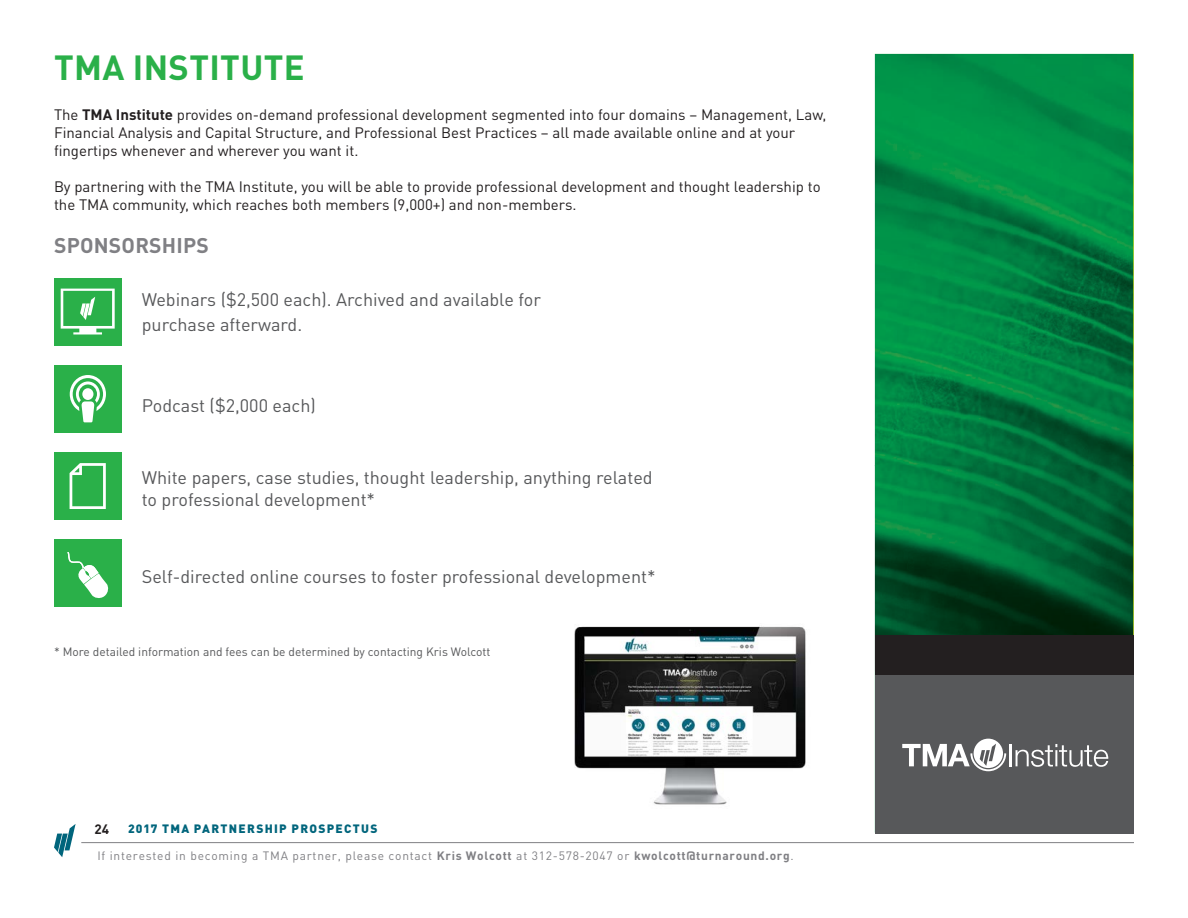
<style>
.page{position:relative;width:1188px;height:918px;background:#fff}
.page>*{position:absolute;margin:0;border:0;box-sizing:border-box;transform-origin:0 0}
.t1{font:700 34.5px "DINOT";letter-spacing:.01em;color:#2ab049}
.t2{font:700 21px "DINOT";letter-spacing:.01em;color:#808084}
.t3{font:18px/25.2px "DINOT";color:#57585a}
.t4{font:15px/18px "DINOT";color:#231f20}
.t5{font:700 13.5px "DINOT";color:#231f20}
.t6{font:12px "DINOT";letter-spacing:.06em;color:#808084}
.t7{font:12px "DINOT";color:#57585a}
.t8{font:900 12px "DINOT";letter-spacing:.105em;color:#00657c}
.s1{font-weight:700}
</style>
<div class="page">
<hr style="left:81px;top:842px;width:1053px;height:1px;background:#808084">
<svg style="left:54px;top:824px;width:22px;height:33px"></svg>
<img style="left:574px;top:626px;width:232px;height:179px">
<img style="left:875px;top:54px;width:258px;height:581px">
<div style="left:875px;top:635px;width:258px;height:198px;background:#231f20"></div>
<div style="left:875px;top:675px;width:258px;height:158px;background:#57585a"></div>
<div style="left:54px;top:278px;width:67px;height:67px;background:#2ab049"></div>
<svg style="left:61px;top:289px;width:54px;height:46px"></svg>
<div style="left:54px;top:452px;width:67px;height:68px;background:#2ab049"></div>
<svg style="left:70px;top:463px;width:36px;height:46px"></svg>
<div style="left:54px;top:539px;width:67px;height:68px;background:#2ab049"></div>
<svg style="left:67px;top:552px;width:42px;height:46px"></svg>
<div style="left:54px;top:365px;width:68px;height:68px;background:#2ab049"></div>
<svg style="left:70px;top:375px;width:36px;height:47px"></svg>
<hr style="left:1010px;top:744px;width:2px;height:22px;background:#fff">
<svg style="left:1016px;top:744px;width:92px;height:23px"></svg>
<svg style="left:902px;top:739px;width:105px;height:32px"></svg>
<h1 class="t1" style="left:54px;top:45px;width:252px">TMA INSTITUTE</h1>
<p class="t4" style="left:54px;top:105px;width:774px">The <span class="s1">TMA Institute</span> provides on-demand professional development segmented into four domains – Management, Law,<br>Financial Analysis and Capital Structure, and Professional Best Practices – all made available online and at your fingertips whenever and wherever you want it.</p>
<p class="t4" style="left:54px;top:177px;width:768px">By partnering with the TMA Institute, you will be able to provide professional development and thought leadership to the TMA community, which reaches both members (9,000+) and non-members.</p>
<h2 class="t2" style="left:54px;top:232px;width:156px">SPONSORSHIPS</h2>
<p class="t3" style="left:142px;top:286px;width:401px">Webinars ($2,500 each). Archived and available for purchase afterward.</p>
<p class="t3" style="left:142px;top:392px;width:176px">Podcast ($2,000 each)</p>
<p class="t3" style="left:142px;top:466px;width:512px;line-height:22.5px">White papers, case studies, thought leadership, anything related to professional development*</p>
<p class="t3" style="left:142px;top:563px;width:515px">Self-directed online courses to foster professional development*</p>
<p class="t7" style="left:54px;top:644px;width:438px">* More detailed information and fees can be determined by contacting Kris Wolcott</p>
<p class="t5" style="left:94px;top:821px;width:16px">24</p>
<p class="t8" style="left:128px;top:821px;width:251px">2017 TMA PARTNERSHIP PROSPECTUS</p>
<p class="t6" style="left:98px;top:848px;width:698px">If interested in becoming a TMA partner, please contact <span class="s1">Kris Wolcott</span> at 312-578-2047 or <span class="s1">kwolcott@turnaround.org</span>.</p>
</div>
